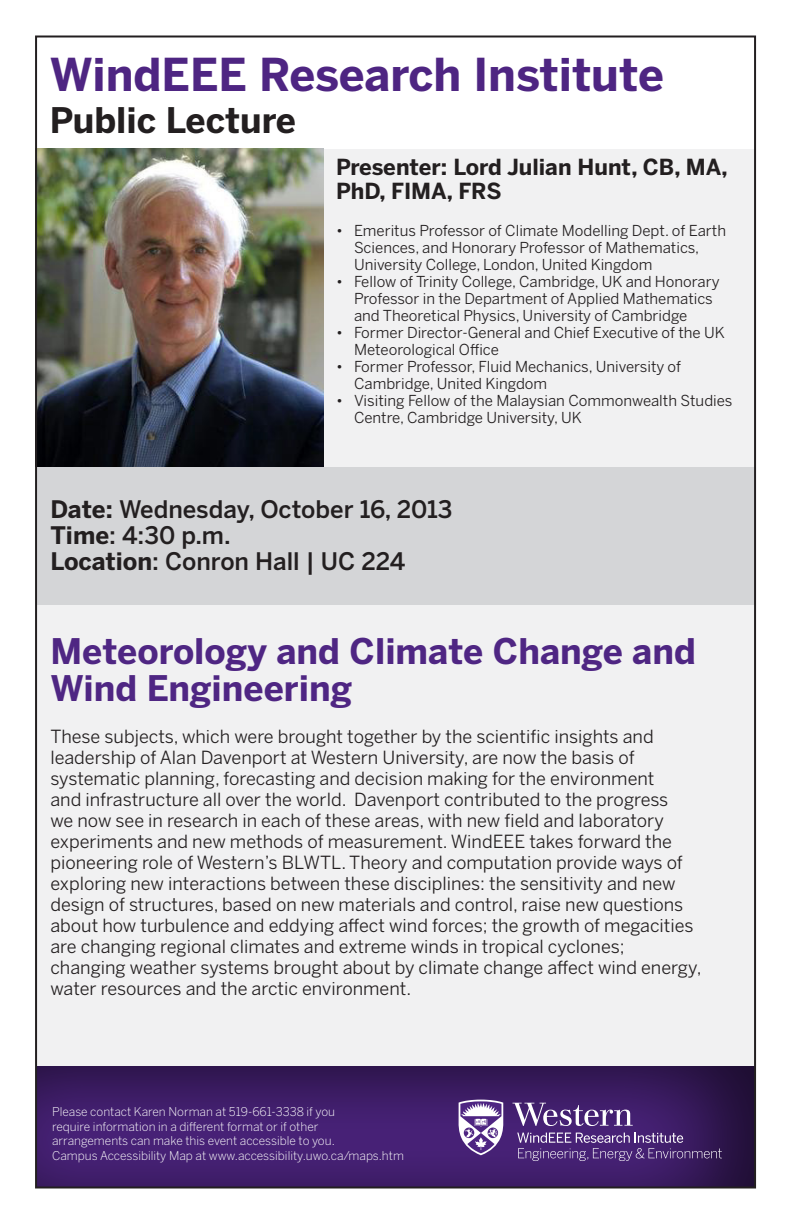
<style>
.page{position:relative;width:792px;height:1224px;background:#fff}
.page>*{position:absolute;margin:0;border:0;box-sizing:border-box;transform-origin:0 0}
.t1{font:700 45px "Benton Sans";color:#4e2582}
.Title_Header_26pt{font:700 35px/37px "Benton Sans";color:#4f2683}
.t2{font:700 35px "Benton Sans";color:#231f20}
.Subhead_12_pt{font:500 24px/26px "Benton Sans";color:#231f20}
.Title_Header_26pt-2{font:700 22px/24px "Benton Sans";color:#231f20}
.Title_Header_26pt-3{font:18px/21px "Benton Sans";color:#231f20}
.t3{font:15px/17px "Benton Sans";color:#231f20}
.t4{font:300 12px "Benton Sans";color:#fff}
.s1{font-weight:700}
</style>
<div class="page">
<div style="left:37px;top:149px;width:717px;height:918px;background:#f1f1f2"></div>
<img style="left:38px;top:149px;width:285px;height:318px">
<div style="left:36px;top:1066px;width:720px;height:121px;background:#231f20;opacity:.75"></div>
<svg style="left:513px;top:1103px;width:120px;height:23px"></svg>
<svg style="left:459px;top:1100px;width:44px;height:55px"></svg>
<svg style="left:517px;top:1133px;width:205px;height:28px"></svg>
<div style="left:37px;top:467px;width:717px;height:138px;background:#d4d5d7"></div>
<p class="t1" style="left:50px;top:47px;width:616px">WindEEE Research Institute</p>
<p class="t2" style="left:50px;top:99px;width:248px">Public Lecture</p>
<p class="Title_Header_26pt-2" style="left:336px;top:155px;width:393px">Presenter: Lord Julian Hunt, CB, MA,<br>PhD, FIMA, FRS</p>
<p class="t3" style="left:354px;top:222px;width:374px;text-indent:-18px">• Emeritus Professor of Climate Modelling Dept. of Earth<br>Sciences, and Honorary Professor of Mathematics,<br>University College, London, United Kingdom</p>
<p class="t3" style="left:354px;top:273px;width:367px;text-indent:-18px">• Fellow of Trinity College, Cambridge, UK and Honorary<br>Professor in the Department of Applied Mathematics and Theoretical Physics, University of Cambridge</p>
<p class="t3" style="left:354px;top:324px;width:372px;text-indent:-18px">• Former Director-General and Chief Executive of the UK<br>Meteorological Office</p>
<p class="t3" style="left:354px;top:358px;width:329px;text-indent:-18px">• Former Professor, Fluid Mechanics, University of<br>Cambridge, United Kingdom</p>
<p class="t3" style="left:354px;top:392px;width:380px;text-indent:-18px">• Visiting Fellow of the Malaysian Commonwealth Studies<br>Centre, Cambridge University, UK</p>
<p class="Subhead_12_pt" style="left:50px;top:496px;width:404px"><span class="s1">Date:</span> Wednesday, October 16, 2013<br><span class="s1">Time</span>: 4:30 p.m.<br><span class="s1">Location</span>: Conron Hall | UC 224</p>
<p class="Title_Header_26pt" style="left:50px;top:632px;width:647px">Meteorology and Climate Change and<br>Wind Engineering</p>
<p class="Title_Header_26pt-3" style="left:50px;top:726px;width:653px">These subjects, which were brought together by the scientific insights and leadership of Alan Davenport at Western University, are now the basis of systematic planning, forecasting and decision making for the environment<br>and infrastructure all over the world. Davenport contributed to the progress<br>we now see in research in each of these areas, with new field and laboratory experiments and new methods of measurement. WindEEE takes forward the pioneering role of Western’s BLWTL. Theory and computation provide ways of exploring new interactions between these disciplines: the sensitivity and new design of structures, based on new materials and control, raise new questions about how turbulence and eddying affect wind forces; the growth of megacities are changing regional climates and extreme winds in tropical cyclones; changing weather systems brought about by climate change affect wind energy, water resources and the arctic environment.</p>
<p class="t4" style="left:52px;top:1105px;width:284px">Please contact Karen Norman at 519-661-3338 if you</p>
<p class="t4" style="left:52px;top:1119px;width:268px">require information in a different format or if other</p>
<p class="t4" style="left:52px;top:1134px;width:284px">arrangements can make this event accessible to you.</p>
<p class="t4" style="left:52px;top:1148px;width:353px">Campus Accessibility Map at www.accessibility.uwo.ca/maps.htm</p>
</div>
